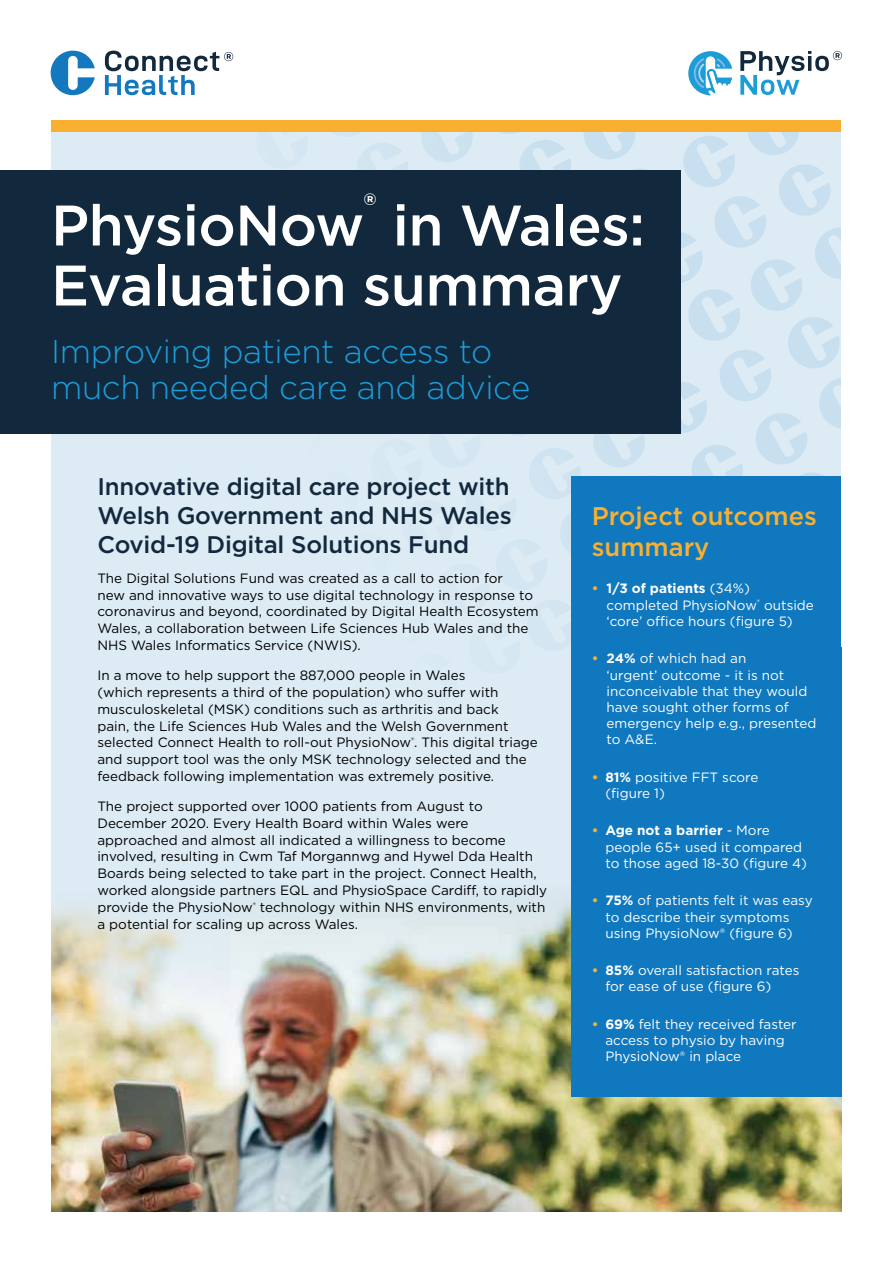
<style>
.page{position:relative;width:893px;height:1263px;background:#fff}
.page>*{position:absolute;margin:0;border:0;box-sizing:border-box;transform-origin:0 0}
.t1{font:500 57px/60px "Gotham";letter-spacing:-.01em;color:#fff}
.t2{font:500 33.3px "Gotham";color:#fff}
.t3{font:300 33px/36px "Gotham";letter-spacing:-.01em;color:#1d9dd8}
.t4{font:500 25.5px/30.6px "Gotham";color:#f9b030}
.t5{font:500 24px/28.8px "Gotham";letter-spacing:-.01em;color:#12283d;text-align:justify}
.t6{font:13.5px/16.8px "Gotham";color:#000}
.t7{font:13.5px/16.2px "Gotham";color:#fff}
.s1{font-weight:700;color:#f9b030}
.s2{font-weight:700}
</style>
<div class="page">
<div style="left:51px;top:132px;width:791px;height:1080px;background:#dcebf4"></div>
<img style="left:51px;top:1003px;width:45px;height:209px">
<img style="left:96px;top:902px;width:746px;height:310px">
<div style="left:0;top:170px;width:680px;height:264px;background:#12283d"></div>
<div style="left:571px;top:476px;width:271px;height:621px;background:#0f78be"></div>
<div style="left:51px;top:119px;width:791px;height:13px;background:#f9b030"></div>
<svg style="left:51px;top:902px;width:178px;height:101px"></svg>
<svg style="left:51px;top:51px;width:44px;height:44px"></svg>
<svg style="left:105px;top:51px;width:737px;height:596px"></svg>
<h2 class="t2" style="left:364px;top:184px;width:14px">®</h2>
<h1 class="t1" style="left:51px;top:195px;width:595px;text-indent:342px">in Wales:<br>Evaluation summary</h1>
<h3 class="t3" style="left:51px;top:332px;width:481px">Improving patient access to much needed care and advice</h3>
<h1 class="t1" style="left:51px;top:195px;width:315px">PhysioNow</h1>
<h3 class="t5" style="left:97px;top:472px;width:416px">Innovative digital care project with Welsh Government and NHS Wales Covid-19 Digital Solutions Fund</h3>
<p class="t6" style="left:97px;top:569px;width:443px">The Digital Solutions Fund was created as a call to action for<br>new and innovative ways to use digital technology in response to coronavirus and beyond, coordinated by Digital Health Ecosystem Wales, a collaboration between Life Sciences Hub Wales and the NHS Wales Informatics Service (NWIS).</p>
<p class="t6" style="left:97px;top:666px;width:442px">In a move to help support the 887,000 people in Wales<br>(which represents a third of the population) who suffer with musculoskeletal (MSK) conditions such as arthritis and back<br>pain, the Life Sciences Hub Wales and the Welsh Government selected Connect Health to roll-out PhysioNow<sup>®</sup>. This digital triage and support tool was the only MSK technology selected and the feedback following implementation was extremely positive.</p>
<p class="t6" style="left:97px;top:797px;width:451px">The project supported over 1000 patients from August to December 2020. Every Health Board within Wales were approached and almost all indicated a willingness to become involved, resulting in Cwm Taf Morgannwg and Hywel Dda Health Boards being selected to take part in the project. Connect Health, worked alongside partners EQL and PhysioSpace Cardiff, to rapidly provide the PhysioNow<sup>®</sup> technology within NHS environments, with a potential for scaling up across Wales.</p>
<h3 class="t4" style="left:592px;top:501px;width:227px">Project outcomes summary</h3>
<p class="t7" style="left:607px;top:580px;width:209px;text-indent:-15px"><span class="s1">•</span> <span class="s2">1/3 of patients</span> (34%) completed PhysioNow<sup>®</sup> outside ‘core’ office hours (figure 5)</p>
<p class="t7" style="left:607px;top:650px;width:211px;text-indent:-15px"><span class="s1">•</span> <span class="s2">24%</span> of which had an<br>‘urgent’ outcome - it is not inconceivable that they would have sought other forms of emergency help e.g., presented to A&amp;E.</p>
<p class="t7" style="left:605px;top:769px;width:155px;text-indent:-14px"><span class="s1">•</span> <span class="s2">81%</span> positive FFT score (figure 1)</p>
<p class="t7" style="left:605px;top:822px;width:203px;text-indent:-14px"><span class="s1">•</span> <span class="s2">Age not a barrier</span> - More people 65+ used it compared to those aged 18-30 (figure 4)</p>
<p class="t7" style="left:605px;top:892px;width:209px;text-indent:-14px"><span class="s1">•</span> <span class="s2">75%</span> of patients felt it was easy to describe their symptoms using PhysioNow® (figure 6)</p>
<p class="t7" style="left:605px;top:962px;width:196px;text-indent:-14px"><span class="s1">•</span> <span class="s2">85%</span> overall satisfaction rates for ease of use (figure 6)</p>
<p class="t7" style="left:605px;top:1016px;width:193px;text-indent:-14px"><span class="s1">•</span> <span class="s2">69%</span> felt they received faster access to physio by having<br>PhysioNow® in place</p>
</div>
